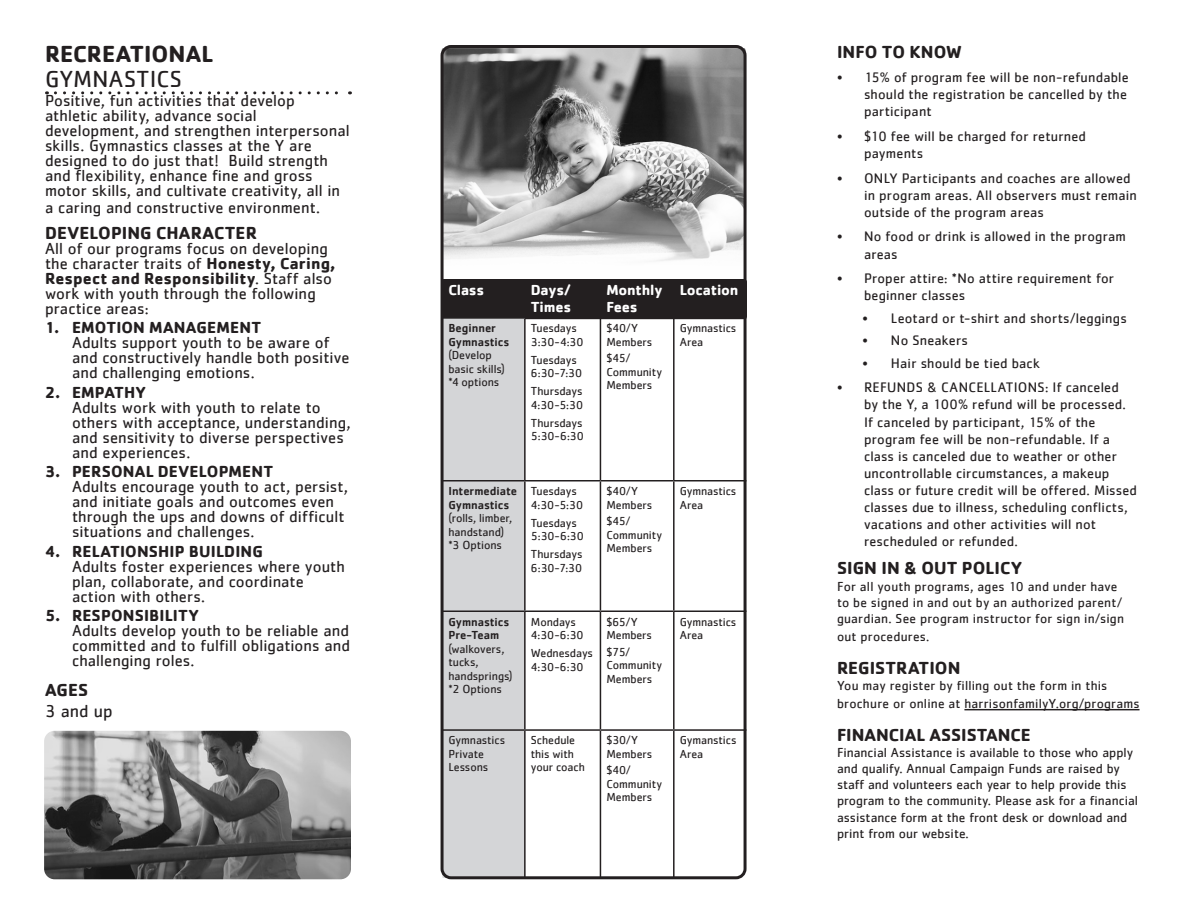
<style>
.page{position:relative;width:1188px;height:918px;background:#fff}
.page>*{position:absolute;margin:0;border:0;box-sizing:border-box;transform-origin:0 0}
._02a_Headline{font:700 24px/25.2px "Cachet";color:#231f20}
.t1{font:700 18px "Cachet";letter-spacing:.005em;color:#231f20}
.t2{font:18px/21.6px "Cachet";color:#231f20}
.t3{font:16.5px/15px "Cachet";letter-spacing:.005em;color:#231f20}
._03b_Callout_text_w{font:700 15px/16.5px "Cachet";letter-spacing:-.015em;color:#fff}
.t4{font:14.25px/17.1px "Cachet";letter-spacing:.01em;color:#231f20}
.t5{font:13.5px/16.2px "Cachet";color:#231f20}
._03b_Callout_text_w-2{font:12px/13.5px "Cachet";letter-spacing:-.005em;color:#231f20}
.s1{font-weight:400}
.s2{font-weight:700}
.s3{font-weight:500}
</style>
<div class="page">
<svg style="left:55px;top:91px;width:296px;height:3px"></svg>
<img style="left:441px;top:48px;width:302px;height:213px">
<div style="left:441px;top:279px;width:306px;height:40px;background:#231f20;border-radius:3px"></div>
<hr style="left:964px;top:709px;width:176px;height:1px;background:#231f20">
<div style="left:442px;top:319px;width:82px;height:559px;background:#d4d5d7"></div>
<hr style="left:524px;top:319px;width:2px;height:161px;background:#231f20">
<hr style="left:600px;top:319px;width:1px;height:161px;background:#231f20">
<hr style="left:673px;top:319px;width:2px;height:161px;background:#231f20">
<hr style="left:442px;top:480px;width:83px;height:2px;background:#231f20">
<hr style="left:525px;top:480px;width:75px;height:2px;background:#231f20">
<hr style="left:524px;top:482px;width:2px;height:128px;background:#231f20">
<hr style="left:600px;top:480px;width:74px;height:2px;background:#231f20">
<hr style="left:600px;top:482px;width:1px;height:128px;background:#231f20">
<hr style="left:674px;top:480px;width:72px;height:2px;background:#231f20">
<hr style="left:673px;top:482px;width:2px;height:128px;background:#231f20">
<hr style="left:442px;top:610px;width:83px;height:2px;background:#231f20">
<hr style="left:525px;top:610px;width:75px;height:2px;background:#231f20">
<hr style="left:524px;top:612px;width:2px;height:117px;background:#231f20">
<hr style="left:600px;top:610px;width:74px;height:2px;background:#231f20">
<hr style="left:600px;top:612px;width:1px;height:117px;background:#231f20">
<hr style="left:674px;top:610px;width:72px;height:2px;background:#231f20">
<hr style="left:673px;top:612px;width:2px;height:117px;background:#231f20">
<hr style="left:442px;top:729px;width:83px;height:2px;background:#231f20">
<hr style="left:525px;top:729px;width:75px;height:2px;background:#231f20">
<hr style="left:524px;top:731px;width:2px;height:147px;background:#231f20">
<hr style="left:600px;top:729px;width:74px;height:2px;background:#231f20">
<hr style="left:600px;top:731px;width:1px;height:147px;background:#231f20">
<hr style="left:674px;top:729px;width:72px;height:2px;background:#231f20">
<hr style="left:673px;top:731px;width:2px;height:147px;background:#231f20">
<img style="left:44px;top:731px;width:307px;height:148px">
<div style="left:441px;top:45px;width:306px;height:834px;border:3px solid #231f20;border-radius:9px"></div>
<p class="_02a_Headline" style="left:45px;top:40px;width:170px">RECREATIONAL<br><span class="s1">GYMNASTICS</span></p>
<p class="t3" style="left:45px;top:93px;width:306px">Positive, fun activities that develop athletic ability, advance social development, and strengthen interpersonal skills. Gymnastics classes at the Y are designed to do just that! Build strength and flexibility, enhance fine and gross motor skills, and cultivate creativity, all in a caring and constructive environment.</p>
<p class="t1" style="left:45px;top:221px;width:214px">DEVELOPING CHARACTER</p>
<p class="t3" style="left:45px;top:240px;width:292px">All of our programs focus on developing the character traits of <span class="s2">Honesty, Caring, Respect and Responsibility</span>. Staff also work with youth through the following practice areas:</p>
<p class="t3" style="left:72px;top:320px;width:279px;text-indent:-27px"><span class="s2">1. EMOTION MANAGEMENT<br></span>Adults support youth to be aware of and constructively handle both positive and challenging emotions.</p>
<p class="t3" style="left:72px;top:384px;width:280px;text-indent:-27px"><span class="s2">2. EMPATHY<br></span>Adults work with youth to relate to others with acceptance, understanding, and sensitivity to diverse perspectives and experiences.</p>
<p class="t3" style="left:72px;top:464px;width:277px;text-indent:-27px"><span class="s2">3. PERSONAL DEVELOPMENT<br></span>Adults encourage youth to act, persist, and initiate goals and outcomes even through the ups and downs of difficult situations and challenges.</p>
<p class="t3" style="left:72px;top:543px;width:274px;text-indent:-27px"><span class="s2">4. RELATIONSHIP BUILDING<br></span>Adults foster experiences where youth plan, collaborate, and coordinate action with others.</p>
<p class="t3" style="left:72px;top:608px;width:280px;text-indent:-27px"><span class="s2">5. RESPONSIBILITY<br></span>Adults develop youth to be reliable and committed and to fulfill obligations and challenging roles.</p>
<p class="t2" style="left:45px;top:679px;width:69px"><span class="s2">AGES<br></span>3 and up</p>
<p class="_03b_Callout_text_w" style="left:448px;top:282px;width:37px">Class</p>
<p class="_03b_Callout_text_w" style="left:531px;top:282px;width:42px">Days/<br>Times</p>
<p class="_03b_Callout_text_w" style="left:606px;top:282px;width:58px">Monthly<br>Fees</p>
<p class="_03b_Callout_text_w" style="left:680px;top:282px;width:60px">Location</p>
<p class="_03b_Callout_text_w-2" style="left:448px;top:321px;width:62px"><span class="s3">Beginner<br>Gymnastics </span>(Develop basic skills) *4 options</p>
<p class="_03b_Callout_text_w-2" style="left:531px;top:321px;width:54px">Tuesdays<br>3:30-4:30</p>
<p class="_03b_Callout_text_w-2" style="left:606px;top:321px;width:48px">$40/Y<br>Members</p>
<p class="_03b_Callout_text_w-2" style="left:606px;top:351px;width:57px">$45/<br>Community<br>Members</p>
<p class="_03b_Callout_text_w-2" style="left:680px;top:321px;width:58px">Gymnastics<br>Area</p>
<p class="_03b_Callout_text_w-2" style="left:531px;top:353px;width:53px">Tuesdays<br>6:30-7:30</p>
<p class="_03b_Callout_text_w-2" style="left:531px;top:384px;width:54px">Thursdays<br>4:30-5:30</p>
<p class="_03b_Callout_text_w-2" style="left:531px;top:416px;width:54px">Thursdays<br>5:30-6:30</p>
<p class="_03b_Callout_text_w-2" style="left:448px;top:484px;width:70px"><span class="s3">Intermediate<br>Gymnastics </span>(rolls, limber, handstand) *3 Options</p>
<p class="_03b_Callout_text_w-2" style="left:531px;top:484px;width:54px">Tuesdays<br>4:30-5:30</p>
<p class="_03b_Callout_text_w-2" style="left:531px;top:516px;width:54px">Tuesdays<br>5:30-6:30</p>
<p class="_03b_Callout_text_w-2" style="left:531px;top:547px;width:53px">Thursdays<br>6:30-7:30</p>
<p class="_03b_Callout_text_w-2" style="left:606px;top:484px;width:48px">$40/Y<br>Members</p>
<p class="_03b_Callout_text_w-2" style="left:606px;top:514px;width:57px">$45/<br>Community<br>Members</p>
<p class="_03b_Callout_text_w-2" style="left:448px;top:615px;width:66px"><span class="s3">Gymnastics<br>Pre-Team </span>(walkovers, tucks, handsprings) *2 Options</p>
<p class="_03b_Callout_text_w-2" style="left:531px;top:615px;width:54px">Mondays<br>4:30-6:30</p>
<p class="_03b_Callout_text_w-2" style="left:531px;top:646px;width:64px">Wednesdays<br>4:30-6:30</p>
<p class="_03b_Callout_text_w-2" style="left:606px;top:615px;width:47px">$65/Y<br>Members</p>
<p class="_03b_Callout_text_w-2" style="left:606px;top:645px;width:57px">$75/<br>Community<br>Members</p>
<p class="_03b_Callout_text_w-2" style="left:448px;top:733px;width:58px">Gymnastics<br>Private<br>Lessons</p>
<p class="_03b_Callout_text_w-2" style="left:531px;top:733px;width:56px">Schedule this with your coach</p>
<p class="_03b_Callout_text_w-2" style="left:606px;top:733px;width:48px">$30/Y<br>Members</p>
<p class="_03b_Callout_text_w-2" style="left:606px;top:763px;width:57px">$40/<br>Community<br>Members</p>
<p class="_03b_Callout_text_w-2" style="left:680px;top:484px;width:58px">Gymnastics<br>Area</p>
<p class="_03b_Callout_text_w-2" style="left:680px;top:615px;width:58px">Gymnastics<br>Area</p>
<p class="_03b_Callout_text_w-2" style="left:680px;top:733px;width:58px">Gymanstics<br>Area</p>
<p class="t1" style="left:837px;top:40px;width:126px">INFO TO KNOW</p>
<p class="t4" style="left:864px;top:69px;width:266px;text-indent:-27px">• 15% of program fee will be non-refundable should the registration be cancelled by the participant</p>
<p class="t4" style="left:864px;top:127px;width:224px;text-indent:-27px">• $10 fee will be charged for returned payments</p>
<p class="t4" style="left:864px;top:169px;width:274px;text-indent:-27px">• ONLY Participants and coaches are allowed in program areas. All observers must remain outside of the program areas</p>
<p class="t4" style="left:864px;top:228px;width:263px;text-indent:-27px">• No food or drink is allowed in the program areas</p>
<p class="t4" style="left:864px;top:270px;width:252px;text-indent:-27px">• Proper attire: *No attire requirement for beginner classes</p>
<p class="t4" style="left:862px;top:309px;width:266px">• Leotard or t-shirt and shorts/leggings</p>
<p class="t4" style="left:862px;top:332px;width:107px">• No Sneakers</p>
<p class="t4" style="left:862px;top:354px;width:179px">• Hair should be tied back</p>
<p class="t4" style="left:864px;top:379px;width:275px;text-indent:-27px">• REFUNDS &amp; CANCELLATIONS: If canceled<br>by the Y, a 100% refund will be processed.<br>If canceled by participant, 15% of the program fee will be non-refundable. If a class is canceled due to weather or other uncontrollable circumstances, a makeup class or future credit will be offered. Missed classes due to illness, scheduling conflicts, vacations and other activities will not rescheduled or refunded.</p>
<p class="t1" style="left:837px;top:557px;width:187px">SIGN IN &amp; OUT POLICY</p>
<p class="t5" style="left:837px;top:578px;width:289px">For all youth programs, ages 10 and under have to be signed in and out by an authorized parent/ guardian. See program instructor for sign in/sign</p>
<p class="t5" style="left:837px;top:628px;width:94px">out procedures.</p>
<p class="t1" style="left:837px;top:656px;width:125px">REGISTRATION</p>
<p class="t5" style="left:837px;top:676px;width:304px;line-height:18px">You may register by filling out the form in this brochure or online at harrisonfamilyY.org/programs</p>
<p class="t1" style="left:837px;top:723px;width:195px">FINANCIAL ASSISTANCE</p>
<p class="t5" style="left:837px;top:744px;width:303px">Financial Assistance is available to those who apply and qualify. Annual Campaign Funds are raised by staff and volunteers each year to help provide this program to the community. Please ask for a financial assistance form at the front desk or download and print from our website.</p>
</div>
